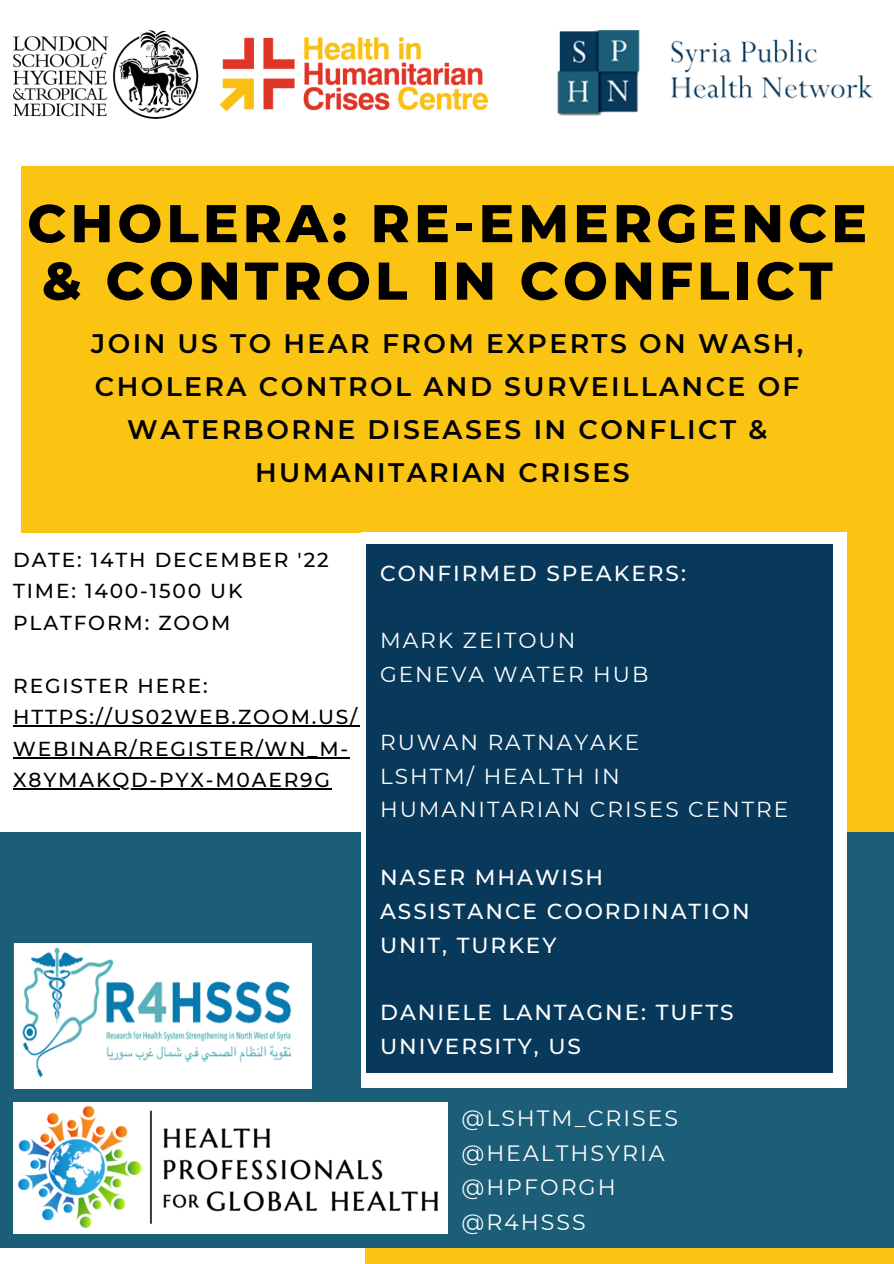
<style>
.page{position:relative;width:894px;height:1264px;background:#fff}
.page>*{position:absolute;margin:0;border:0;box-sizing:border-box;transform-origin:0 0}
.t1{font:800 52.95px/57.4px "Montserrat";letter-spacing:.08em;color:#000}
.t2{font:600 26.7px/42.8px "Montserrat";letter-spacing:.09em;color:#000;text-align:center}
.t3{font:22.05px/34.3px "Montserrat";letter-spacing:.09em;color:#fff}
.t4{font:500 21.75px/33.8px "Montserrat";letter-spacing:.09em;color:#fff}
.t5{font:21.75px/33.8px "Montserrat";letter-spacing:.09em;color:#fff}
.t6{font:500 20.25px/31.5px "Montserrat";letter-spacing:.09em;color:#000}
</style>
<div class="page">
<div style="left:21px;top:166px;width:851px;height:366px;background:#fcc412"></div>
<div style="left:366px;top:166px;width:527px;height:1097px;background:#fcc412"></div>
<div style="left:0;top:832px;width:893px;height:415px;background:#1c5d77"></div>
<hr style="left:13px;top:725px;width:346px;height:1px;background:#000">
<hr style="left:13px;top:757px;width:337px;height:1px;background:#000">
<hr style="left:13px;top:788px;width:319px;height:1px;background:#000">
<div style="left:361px;top:533px;width:485px;height:555px;background:#fff"></div>
<div style="left:366px;top:544px;width:466px;height:529px;background:#08385a"></div>
<img style="left:13px;top:31px;width:474px;height:87px">
<img style="left:557px;top:31px;width:315px;height:84px">
<img style="left:13px;top:943px;width:299px;height:145px">
<img style="left:13px;top:1102px;width:434px;height:131px">
<h1 class="t1" style="left:27px;top:194px;width:841px">CHOLERA: RE-EMERGENCE &amp; CONTROL IN CONFLICT</h1>
<h2 class="t2" style="left:91px;top:322px;width:713px">JOIN US TO HEAR FROM EXPERTS ON WASH,<br>CHOLERA CONTROL AND SURVEILLANCE OF<br>WATERBORNE DISEASES IN CONFLICT &amp;<br>HUMANITARIAN CRISES</h2>
<p class="t6" style="left:13px;top:543px;width:317px">DATE: 14TH DECEMBER '22<br>TIME: 1400-1500 UK<br>PLATFORM: ZOOM</p>
<p class="t6" style="left:13px;top:669px;width:345px">REGISTER HERE:<br>HTTPS://US02WEB.ZOOM.US/<br>WEBINAR/REGISTER/WN_M-<br>X8YMAKQD-PYX-M0AER9G</p>
<p class="t4" style="left:380px;top:556px;width:307px">CONFIRMED SPEAKERS:</p>
<p class="t5" style="left:380px;top:624px;width:270px">MARK ZEITOUN<br>GENEVA WATER HUB</p>
<p class="t5" style="left:380px;top:725px;width:409px">RUWAN RATNAYAKE<br>LSHTM/ HEALTH IN<br>HUMANITARIAN CRISES CENTRE</p>
<p class="t4" style="left:380px;top:860px;width:371px">NASER MHAWISH<br>ASSISTANCE COORDINATION<br>UNIT, TURKEY</p>
<p class="t4" style="left:380px;top:995px;width:355px">DANIELE LANTAGNE: TUFTS<br>UNIVERSITY, US</p>
<p class="t3" style="left:461px;top:1101px;width:218px">@LSHTM_CRISES @HEALTHSYRIA @HPFORGH @R4HSSS</p>
</div>
